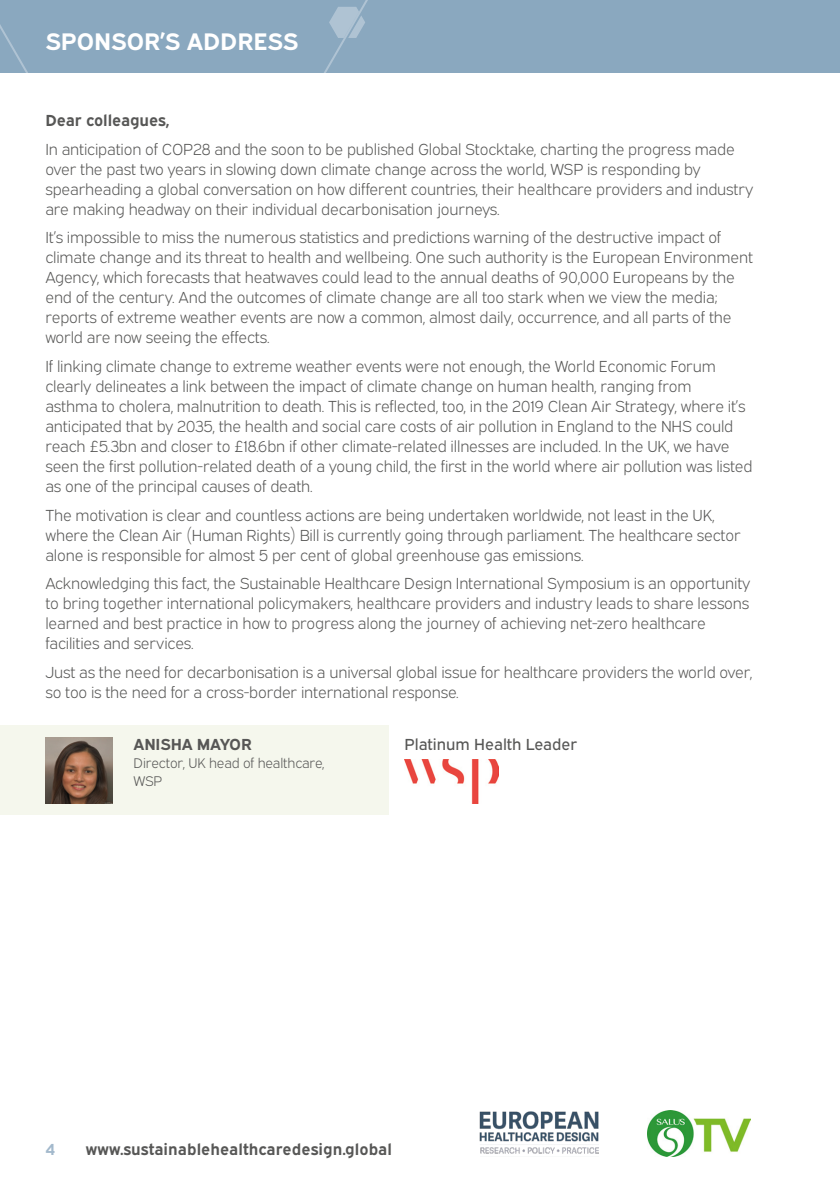
<style>
.page{position:relative;width:840px;height:1191px;background:#fff}
.page>*{position:absolute;margin:0;border:0;box-sizing:border-box;transform-origin:0 0}
.t1{font:700 24px "Expressway Rg";letter-spacing:-.01em;color:#fff}
.t2{font:16px/20px "Expressway Lt";letter-spacing:-.01em;color:#575756}
.t3{font:700 16px "Expressway Rg";color:#575756}
.t4{font:16px "Expressway Rg";color:#575756}
.t5{font:700 16px "Expressway Rg";color:#a3b9cc}
.t6{font:14px/18px "Expressway Lt";letter-spacing:-.01em;color:#575756}
</style>
<div class="page">
<hr style="left:839px;top:0;width:1px;height:73px;background:#8aa8bf">
<div style="left:0;top:0;width:839px;height:73px;background:#8aa8bf"></div>
<svg style="left:0;top:0;width:368px;height:73px"></svg>
<svg style="left:329px;top:7px;width:36px;height:31px"></svg>
<img style="left:479px;top:1111px;width:119px;height:43px">
<img style="left:647px;top:1110px;width:102px;height:46px">
<div style="left:0;top:725px;width:388px;height:90px;background:#f5f7ed"></div>
<img style="left:45px;top:737px;width:67px;height:67px">
<img style="left:404px;top:759px;width:94px;height:45px">
<hr style="left:839px;top:176px;width:1px;height:173px;background:#145283">
<h1 class="t1" style="left:45px;top:22px;width:254px">SPONSOR’S ADDRESS</h1>
<p class="t3" style="left:45px;top:108px;width:125px">Dear colleagues,</p>
<p class="t2" style="left:45px;top:138px;width:709px">In anticipation of COP28 and the soon to be published Global Stocktake, charting the progress made over the past two years in slowing down climate change across the world, WSP is responding by spearheading a global conversation on how different countries, their healthcare providers and industry are making headway on their individual decarbonisation journeys.</p>
<p class="t2" style="left:45px;top:226px;width:708px">It’s impossible to miss the numerous statistics and predictions warning of the destructive impact of climate change and its threat to health and wellbeing. One such authority is the European Environment Agency, which forecasts that heatwaves could lead to the annual deaths of 90,000 Europeans by the end of the century. And the outcomes of climate change are all too stark when we view the media; reports of extreme weather events are now a common, almost daily, occurrence, and all parts of the world are now seeing the effects.</p>
<p class="t2" style="left:45px;top:355px;width:708px">If linking climate change to extreme weather events were not enough, the World Economic Forum clearly delineates a link between the impact of climate change on human health, ranging from<br>asthma to cholera, malnutrition to death. This is reflected, too, in the 2019 Clean Air Strategy, where it’s anticipated that by 2035, the health and social care costs of air pollution in England to the NHS could reach £5.3bn and closer to £18.6bn if other climate-related illnesses are included. In the UK, we have seen the first pollution-related death of a young child, the first in the world where air pollution was listed as one of the principal causes of death.</p>
<p class="t2" style="left:45px;top:503px;width:696px">The motivation is clear and countless actions are being undertaken worldwide, not least in the UK, where the Clean Air (Human Rights) Bill is currently going through parliament. The healthcare sector alone is responsible for almost 5 per cent of global greenhouse gas emissions.</p>
<p class="t2" style="left:45px;top:572px;width:706px">Acknowledging this fact, the Sustainable Healthcare Design International Symposium is an opportunity to bring together international policymakers, healthcare providers and industry leads to share lessons learned and best practice in how to progress along the journey of achieving net-zero healthcare facilities and services.</p>
<p class="t2" style="left:45px;top:660px;width:708px">Just as the need for decarbonisation is a universal global issue for healthcare providers the world over, so too is the need for a cross-border international response.</p>
<p class="t3" style="left:133px;top:731px;width:120px">ANISHA MAYOR</p>
<p class="t6" style="left:133px;top:752px;width:192px">Director, UK head of healthcare,<br>WSP</p>
<p class="t4" style="left:404px;top:731px;width:174px">Platinum Health Leader</p>
<p class="t5" style="left:45px;top:1137px;width:11px">4</p>
<p class="t3" style="left:86px;top:1137px;width:307px">www.sustainablehealthcaredesign.global</p>
</div>
